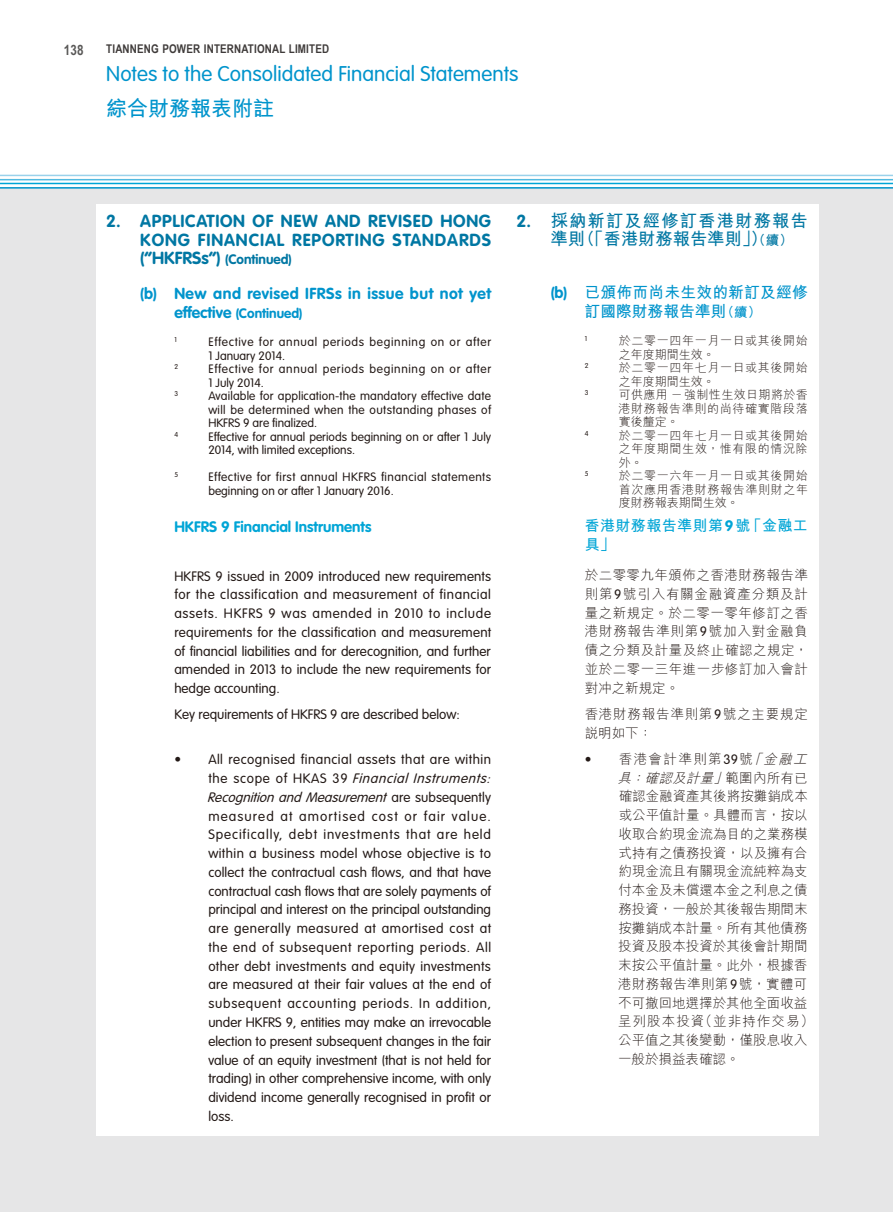
<style>
.page{position:relative;width:893px;height:1212px;background:#fff}
.page>*{position:absolute;margin:0;border:0;box-sizing:border-box;transform-origin:0 0}
.t1{font:300 21px "VAG Rounded Std";color:#0094cc}
.t2{font:700 21px "M Hei HK";color:#0094cc}
.t3{font:700 17.25px/18.8px "VAG Rounded Std";letter-spacing:.04em;color:#0077a3;text-align:right}
.t4{font:700 17.25px/18.8px "M Hei HK";letter-spacing:.07em;color:#0077a3}
.t5{font:700 15.75px "VAG Rounded Std";letter-spacing:.03em;color:#0094cc}
.t6{font:700 15.75px/18.8px "M Hei HK";letter-spacing:.015em;color:#0094cc}
.t7{font:700 15px "VAG Rounded Std";color:#00a5d6}
.t8{font:700 15px/18.8px "M Hei HK";letter-spacing:.03em;color:#00a5d6}
.t9{font:700 14.25px "Arial Narrow";color:#595857}
.t10{font:300 13.5px/18.8px "VAG Rounded Std";letter-spacing:.025em;color:#231916}
.t11{font:300 13.5px/18.8px "M Hei HK";color:#231916;text-align:justify}
.t12{font:300 13.5px/18.8px "VAG Rounded Std";letter-spacing:.005em;color:#231916;text-align:justify}
.t13{font:700 13.5px "VAG Rounded Std";color:#0077a3}
.t14{font:300 13.5px/18.8px "M Hei HK";letter-spacing:.06em;color:#231916}
.t15{font:700 13.5px "VAG Rounded Std";color:#0094cc}
.t16{font:300 12px/13.5px "VAG Rounded Std";letter-spacing:.03em;color:#231916;text-align:justify}
.t17{font:300 12px/13.5px "M Hei HK";letter-spacing:.055em;color:#231916;text-align:justify}
.t18{font:300 12px/13.5px "VAG Rounded Std";letter-spacing:.055em;color:#231916}
.t19{font:300 12px/13.5px "VAG Rounded Std";color:#231916}
.t20{font:700 12px "Arial Narrow";letter-spacing:.015em;color:#3f3b3a}
.t21{font:300 7.05px "VAG Rounded Std";color:#231916}
.s1{font-size:17.25px}
.s2{font-size:15.75px}
.s3{font-style:italic}
.s4{font-family:"VAG Rounded Std"}
.s5{font-size:13.5px}
</style>
<div class="page">
<div style="left:0;top:187px;width:893px;height:1025px;background:#e6e6e7"></div>
<div style="left:96px;top:204px;width:723px;height:931px;background:#fff"></div>
<hr style="left:0;top:187px;width:893px;height:2px;background:#0094cc">
<hr style="left:0;top:183px;width:893px;height:1px;background:#00a5d6">
<hr style="left:0;top:179px;width:893px;height:1px;background:#53bae0">
<hr style="left:0;top:175px;width:893px;height:1px;background:#9ad2eb">
<p class="t9" style="left:64px;top:39px;width:21px">138</p>
<p class="t20" style="left:106px;top:40px;width:224px">TIANNENG POWER INTERNATIONAL LIMITED</p>
<h1 class="t1" style="left:106px;top:62px;width:414px">Notes to the Consolidated Financial Statements</h1>
<h1 class="t2" style="left:106px;top:93px;width:169px">綜合財務報表附註</h1>
<p class="t3" style="left:106px;top:212px;width:386px">2. APPLICATION OF NEW AND REVISED HONG<br>KONG FINANCIAL REPORTING STANDARDS</p>
<p class="t13" style="left:140px;top:252px;width:153px"><span class="s1">(“HKFRSs”)</span> (Continued)</p>
<p class="t5" style="left:140px;top:284px;width:352px">(b) New and revised IFRSs in issue but not yet</p>
<p class="t15" style="left:174px;top:305px;width:130px"><span class="s2">effective</span> (Continued)</p>
<p class="t21" style="left:174px;top:336px;width:4px">1</p>
<p class="t18" style="left:208px;top:336px;width:284px">Effective for annual periods beginning on or after<br>1 January 2014.</p>
<p class="t21" style="left:174px;top:363px;width:5px">2</p>
<p class="t18" style="left:208px;top:363px;width:284px">Effective for annual periods beginning on or after<br>1 July 2014.</p>
<p class="t21" style="left:174px;top:390px;width:5px">3</p>
<p class="t16" style="left:208px;top:390px;width:284px">Available for application-the mandatory effective date will be determined when the outstanding phases of HKFRS 9 are finalized.</p>
<p class="t21" style="left:174px;top:430px;width:5px">4</p>
<p class="t19" style="left:208px;top:430px;width:284px">Effective for annual periods beginning on or after 1 July<br>2014, with limited exceptions.</p>
<p class="t21" style="left:174px;top:471px;width:5px">5</p>
<p class="t16" style="left:208px;top:471px;width:284px">Effective for first annual HKFRS financial statements beginning on or after 1 January 2016.</p>
<p class="t7" style="left:174px;top:517px;width:199px">HKFRS 9 Financial Instruments</p>
<p class="t12" style="left:174px;top:567px;width:318px">HKFRS 9 issued in 2009 introduced new requirements for the classification and measurement of financial assets. HKFRS 9 was amended in 2010 to include requirements for the classification and measurement of financial liabilities and for derecognition, and further amended in 2013 to include the new requirements for hedge accounting.</p>
<p class="t12" style="left:174px;top:706px;width:287px">Key requirements of HKFRS 9 are described below:</p>
<p class="t10" style="left:207px;top:751px;width:289px;text-indent:-33px">• All recognised financial assets that are within t h e s c o p e o f H K A S 3 9 <span class="s3">Financial Instruments:<br>RecognitionandMeasurement</span> a r e s u b s e q u e n t l y measured at amortised cost or fair value.<br>Specifically, debt investments that are held within a business model whose objective is to collect the contractual cash flows, and that have contractual cash flows that are solely payments of principal and interest on the principal outstanding are generally measured at amortised cost at the end of subsequent reporting periods. All other debt investments and equity investments are measured at their fair values at the end of subsequent accounting periods. In addition, under HKFRS 9, entities may make an irrevocable election to present subsequent changes in the fair value of an equity investment (that is not held for trading) in other comprehensive income, with only dividend income generally recognised in profit or loss.</p>
<p class="t4" style="left:551px;top:209px;width:259px;text-indent:-34px"><span class="s4">2.</span> 採納新訂及經修訂香港財務報告準則（「香港財務報告準則」）<span class="s5">（續）</span></p>
<p class="t6" style="left:585px;top:282px;width:225px;text-indent:-34px"><span class="s4">(b)</span> 已頒佈而尚未生效的新訂及經修訂國際財務報告準則<span class="s5">（續）</span></p>
<p class="t21" style="left:585px;top:335px;width:4px">1</p>
<p class="t17" style="left:619px;top:334px;width:191px">於二零一四年一月一日或其後開始之年度期間生效。</p>
<p class="t21" style="left:585px;top:362px;width:5px">2</p>
<p class="t17" style="left:619px;top:361px;width:191px">於二零一四年七月一日或其後開始之年度期間生效。</p>
<p class="t21" style="left:585px;top:389px;width:5px">3</p>
<p class="t17" style="left:619px;top:388px;width:191px">可供應用－強制性生效日期將於香港財務報告準則的尚待確實階段落實後釐定。</p>
<p class="t21" style="left:585px;top:429px;width:5px">4</p>
<p class="t17" style="left:619px;top:429px;width:191px">於二零一四年七月一日或其後開始之年度期間生效，惟有限的情況除外。</p>
<p class="t21" style="left:585px;top:470px;width:5px">5</p>
<p class="t17" style="left:619px;top:469px;width:191px">於二零一六年一月一日或其後開始首次應用香港財務報告準則財之年度財務報表期間生效。</p>
<p class="t8" style="left:585px;top:515px;width:225px">香港財務報告準則第<span class="s4">9</span>號「金融工具」</p>
<p class="t11" style="left:585px;top:565px;width:225px">於二零零九年頒佈之香港財務報告準則第<span class="s4">9</span>號引入有關金融資產分類及計量之新規定。於二零一零年修訂之香港財務報告準則第<span class="s4">9</span>號加入對金融負債之分類及計量及終止確認之規定，並於二零一三年進一步修訂加入會計對冲之新規定。</p>
<p class="t14" style="left:585px;top:704px;width:225px">香港財務報告準則第<span class="s4">9</span>號之主要規定說明如下：</p>
<p class="t11" style="left:617px;top:749px;width:198px;text-align:left;text-indent:-33px"><span class="s4">•</span> 香港會計準則第<span class="s4">39</span>號<span class="s3">「金融工具：確認及計量」</span>範圍內所有已確認金融資產其後將按攤銷成本或公平值計量。具體而言，按以收取合約現金流為目的之業務模式持有之債務投資，以及擁有合約現金流且有關現金流純粹為支付本金及未償還本金之利息之債務投資，一般於其後報告期間末按攤銷成本計量。所有其他債務投資及股本投資於其後會計期間末按公平值計量。此外，根據香港財務報告準則第<span class="s4">9</span>號，實體可不可撤回地選擇於其他全面收益呈列股本投資（並非持作交易）公平值之其後變動，僅股息收入一般於損益表確認。</p>
</div>
